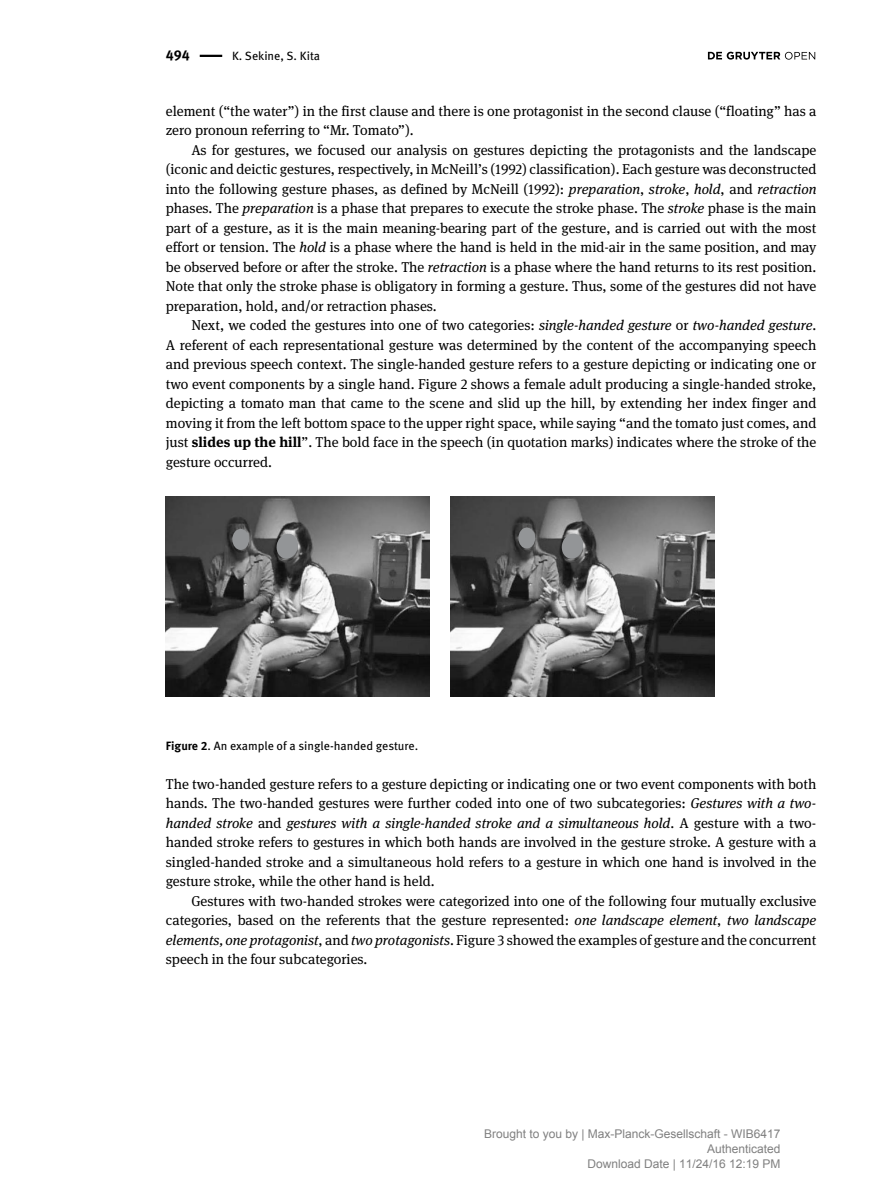
<style>
.page{position:relative;width:893px;height:1191px;background:#fff}
.page>*{position:absolute;margin:0;border:0;box-sizing:border-box;transform-origin:0 0}
.t1{font:14.25px/19.5px "DG Meta Serif Science";color:#000;text-align:justify}
.t2{font:700 14.25px "DG Meta Science";color:#000}
.t3{font:12px/15px "Arial";color:#808080;text-align:right}
.t4{font:12px "DG Meta Science";color:#000}
.s1{font-style:italic}
.s2{font-weight:700}
</style>
<div class="page">
<svg style="left:708px;top:52px;width:107px;height:8px"></svg>
<hr style="left:200px;top:55px;width:22px;height:2px;background:#000">
<img style="left:166px;top:497px;width:263px;height:200px">
<img style="left:451px;top:497px;width:264px;height:199px">
<svg style="left:275px;top:532px;width:24px;height:30px"></svg>
<svg style="left:560px;top:532px;width:24px;height:30px"></svg>
<div style="left:518px;top:530px;width:17px;height:21px;background:#000;border-radius:50%;opacity:.35"></div>
<div style="left:518px;top:527px;width:17px;height:21px;background:#939597;border-radius:50%"></div>
<div style="left:232px;top:531px;width:17px;height:21px;background:#000;border-radius:50%;opacity:.35"></div>
<div style="left:232px;top:529px;width:17px;height:21px;background:#939597;border-radius:50%"></div>
<p class="t2" style="left:166px;top:44px;width:26px">494</p>
<p class="t4" style="left:232px;top:46px;width:90px">K. Sekine, S. Kita</p>
<p class="t1" style="left:166px;top:101px;width:652px">element (“the water”) in the first clause and there is one protagonist in the second clause (“floating” has a zero pronoun referring to “Mr. Tomato”).</p>
<p class="t1" style="left:166px;top:140px;width:652px;text-indent:26px">As for gestures, we focused our analysis on gestures depicting the protagonists and the landscape (iconic and deictic gestures, respectively, in McNeill’s (1992) classification). Each gesture was deconstructed into the following gesture phases, as defined by McNeill (1992): <span class="s1">preparation</span>, <span class="s1">stroke</span>, <span class="s1">hold</span>, and <span class="s1">retraction </span>phases. The <span class="s1">preparation</span> is a phase that prepares to execute the stroke phase. The <span class="s1">stroke</span> phase is the main part of a gesture, as it is the main meaning-bearing part of the gesture, and is carried out with the most effort or tension. The <span class="s1">hold</span> is a phase where the hand is held in the mid-air in the same position, and may be observed before or after the stroke. The <span class="s1">retraction</span> is a phase where the hand returns to its rest position.<br>Note that only the stroke phase is obligatory in forming a gesture. Thus, some of the gestures did not have preparation, hold, and/or retraction phases.</p>
<p class="t1" style="left:166px;top:315px;width:652px;text-indent:26px">Next, we coded the gestures into one of two categories: <span class="s1">single-handed gesture</span> or <span class="s1">two-handed gesture</span>.<br>A referent of each representational gesture was determined by the content of the accompanying speech and previous speech context. The single-handed gesture refers to a gesture depicting or indicating one or two event components by a single hand. Figure 2 shows a female adult producing a single-handed stroke, depicting a tomato man that came to the scene and slid up the hill, by extending her index finger and moving it from the left bottom space to the upper right space, while saying “and the tomato just comes, and just <span class="s2">slides up the hill</span>”. The bold face in the speech (in quotation marks) indicates where the stroke of the gesture occurred.</p>
<p class="t4" style="left:166px;top:736px;width:254px"><span class="s2">Figure 2</span>. An example of a single-handed gesture.</p>
<p class="t1" style="left:166px;top:773px;width:652px">The two-handed gesture refers to a gesture depicting or indicating one or two event components with both hands. The two-handed gestures were further coded into one of two subcategories: <span class="s1">Gestures with a two&shy;handed stroke</span> and <span class="s1">gestures with a single-handed stroke and a simultaneous hold</span>. A gesture with a two&shy;handed stroke refers to gestures in which both hands are involved in the gesture stroke. A gesture with a singled-handed stroke and a simultaneous hold refers to a gesture in which one hand is involved in the gesture stroke, while the other hand is held.</p>
<p class="t1" style="left:166px;top:890px;width:652px;text-indent:26px">Gestures with two-handed strokes were categorized into one of the following four mutually exclusive categories, based on the referents that the gesture represented: <span class="s1">one landscape element</span>, <span class="s1">two landscape elements, one protagonist</span>, and <span class="s1">two protagonists</span>. Figure 3 showed the examples of gesture and the concurrent speech in the four subcategories.</p>
<p class="t3" style="left:484px;top:1127px;width:298px">Brought to you by | Max-Planck-Gesellschaft - WIB6417<br>Authenticated<br>Download Date | 11/24/16 12:19 PM</p>
</div>
